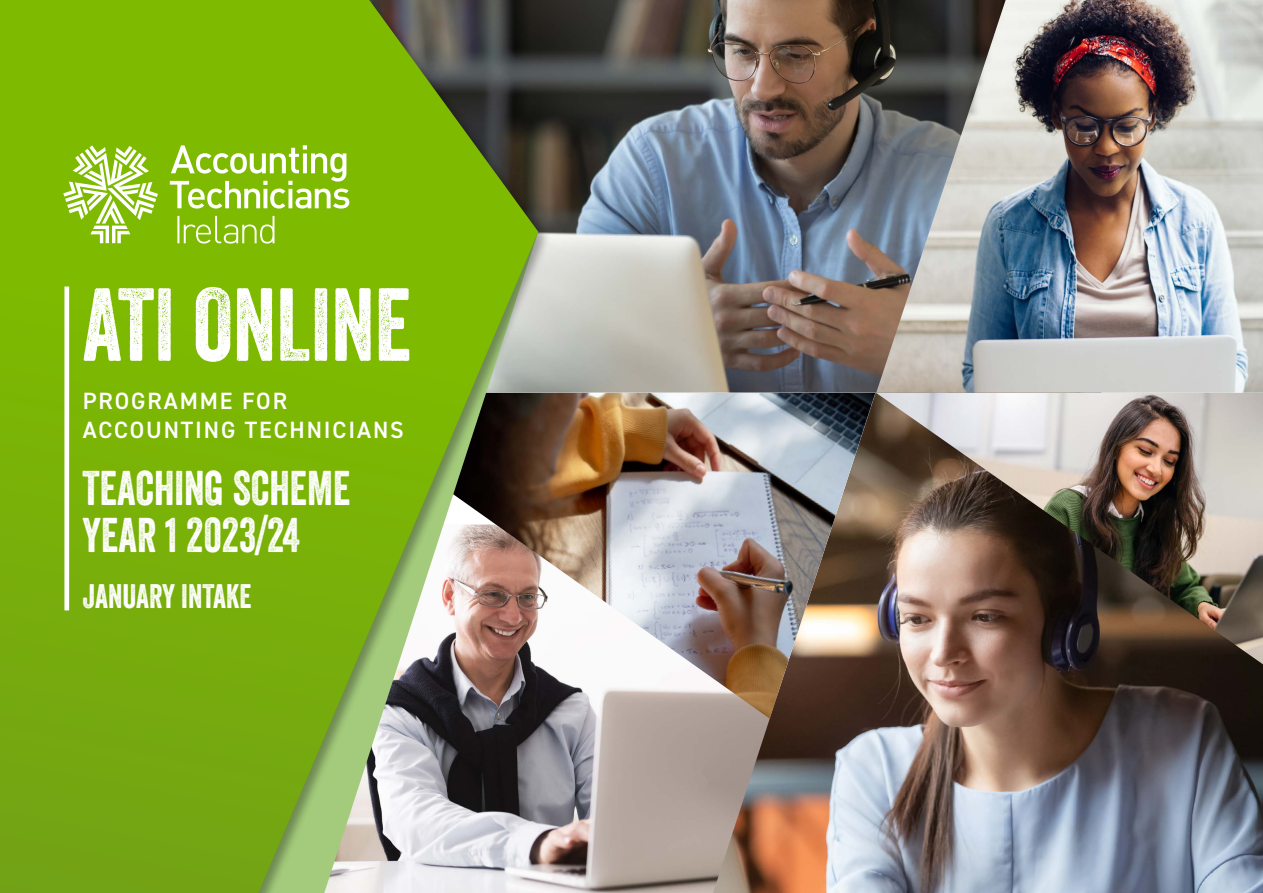
<style>
.page{position:relative;width:1263px;height:893px;background:#fff}
.page>*{position:absolute;margin:0;border:0;box-sizing:border-box;transform-origin:0 0}
.t1{font:100.2px "Veneer";color:#fff;scale:.93 1}
.t2{font:47.25px/47.2px "Veneer";color:#fff;scale:.93 1}
.t3{font:33px "Veneer";color:#fff;scale:.93 1}
.t4{font:600 23.7px/28.3px "DIN2014";letter-spacing:.08em;color:#fff}
</style>
<div class="page">
<img style="left:552px;top:719px;width:161px;height:174px">
<img style="left:1102px;top:0;width:161px;height:393px">
<img style="left:713px;top:393px;width:550px;height:500px">
<img style="left:552px;top:0;width:550px;height:393px">
<img style="left:552px;top:393px;width:323px;height:326px">
<div style="left:0;top:0;width:552px;height:893px;background:#000;opacity:.32"></div>
<svg style="left:0;top:0;width:538px;height:893px;background:#7da822"></svg>
<svg style="left:63px;top:145px;width:95px;height:98px"></svg>
<svg style="left:170px;top:145px;width:179px;height:99px"></svg>
<div style="left:64px;top:287px;width:5px;height:323px;background:#fff"></div>
<h1 class="t1" style="left:83px;top:264px;width:355px">ATI ONLINE</h1>
<p class="t4" style="left:83px;top:386px;width:323px">PROGRAMME FOR<br>ACCOUNTING TECHNICIANS</p>
<h2 class="t2" style="left:83px;top:464px;width:289px">TEACHING SCHEME<br>YEAR 1 2023/24</h2>
<h3 class="t3" style="left:83px;top:576px;width:183px">JANUARY INTAKE</h3>
</div>
